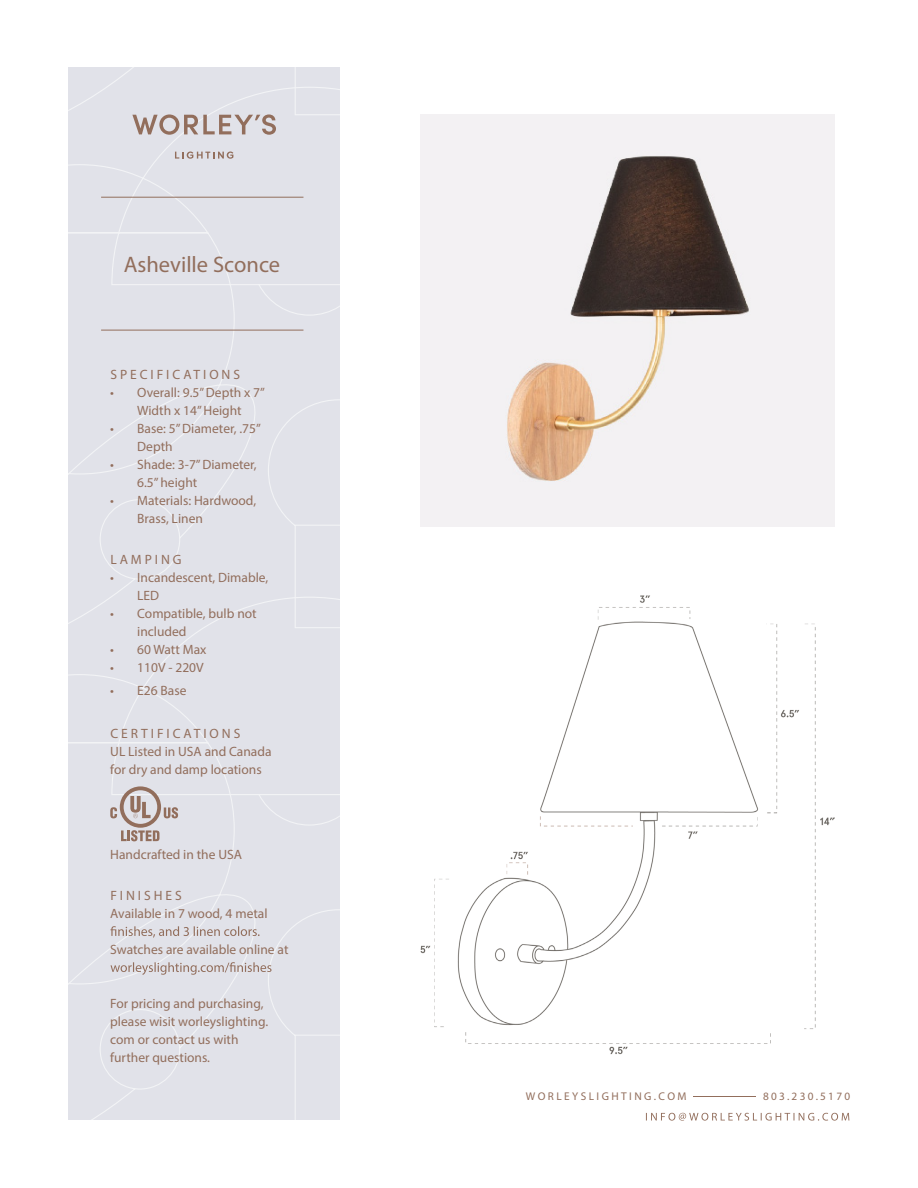
<style>
.page{position:relative;width:918px;height:1188px;background:#fff}
.page>*{position:absolute;margin:0;border:0;box-sizing:border-box;transform-origin:0 0}
.t1{font:22.5px "Myriad Pro";color:#926e5c}
.t2{font:13.5px/18px "Myriad Pro";color:#926e5c}
.t3{font:13.5px "Myriad Pro";letter-spacing:.22em;color:#926e5c}
.t4{font:11.25px "Myriad Pro";letter-spacing:.22em;color:#926e5c}
.t5{font:11.25px "Myriad Pro";letter-spacing:.2em;color:#926e5c}
</style>
<div class="page">
<img style="left:421px;top:114px;width:414px;height:412px">
<hr style="left:694px;top:1096px;width:62px;height:1px;background:#926e5c">
<svg style="left:646px;top:1113px;width:203px;height:8px"></svg>
<div style="left:68px;top:146px;width:272px;height:450px;background:#e1e2e9"></div>
<div style="left:68px;top:596px;width:272px;height:524px;background:#e1e2e9"></div>
<img style="left:420px;top:595px;width:415px;height:460px">
<svg style="left:110px;top:786px;width:68px;height:55px;background:#cac1c1"></svg>
<svg style="left:110px;top:926px;width:150px;height:12px;background:#d1cacc"></svg>
<svg style="left:111px;top:962px;width:161px;height:13px;background:#d0c9cb"></svg>
<svg style="left:68px;top:68px;width:272px;height:78px;background:#dddce2"></svg>
<svg style="left:175px;top:152px;width:58px;height:7px"></svg>
<hr style="left:101px;top:197px;width:202px;height:1px;background:#926e5c">
<hr style="left:101px;top:330px;width:202px;height:1px;background:#926e5c">
<h1 class="t1" style="left:124px;top:250px;width:158px">Asheville Sconce</h1>
<p class="t3" style="left:110px;top:367px;width:131px">SPECIFICATIONS</p>
<p class="t2" style="left:110px;top:384px;width:156px;text-align:center">• Overall: 9.5”Depth x 7”<br>Width x 14” Height</p>
<p class="t2" style="left:137px;top:420px;width:125px;text-indent:-27px">• Base: 5” Diameter, .75”<br>Depth</p>
<p class="t2" style="left:137px;top:456px;width:121px;text-indent:-27px">• Shade: 3-7” Diameter,<br>6.5” height</p>
<p class="t2" style="left:137px;top:492px;width:120px;text-indent:-27px">• Materials: Hardwood,<br>Brass, Linen</p>
<p class="t3" style="left:110px;top:551px;width:73px">LAMPING</p>
<p class="t2" style="left:137px;top:568px;width:133px;text-indent:-27px">• Incandescent, Dimable,<br>LED</p>
<p class="t2" style="left:137px;top:604px;width:121px;text-indent:-27px">• Compatible, bulb not included</p>
<p class="t2" style="left:110px;top:640px;width:98px">• 60 Watt Max</p>
<p class="t2" style="left:110px;top:658px;width:95px">• 110V - 220V</p>
<p class="t2" style="left:110px;top:681px;width:78px">• E26 Base</p>
<p class="t2" style="left:110px;top:724px;width:163px">CERTIFICATIONS<br>UL Listed in USA and Canada for dry and damp locations</p>
<p class="t2" style="left:110px;top:846px;width:133px">Handcrafted in the USA</p>
<p class="t2" style="left:110px;top:886px;width:159px">FINISHES<br>Available in 7 wood, 4 metal</p>
<p class="t2" style="left:110px;top:940px;width:180px">Swatches are available online at</p>
<p class="t2" style="left:110px;top:994px;width:159px">For pricing and purchasing, please wisit worleyslighting. com or contact us with further questions.</p>
<p class="t4" style="left:526px;top:1089px;width:162px">WORLEYSLIGHTING.COM</p>
<p class="t5" style="left:763px;top:1089px;width:89px">803.230.5170</p>
</div>
